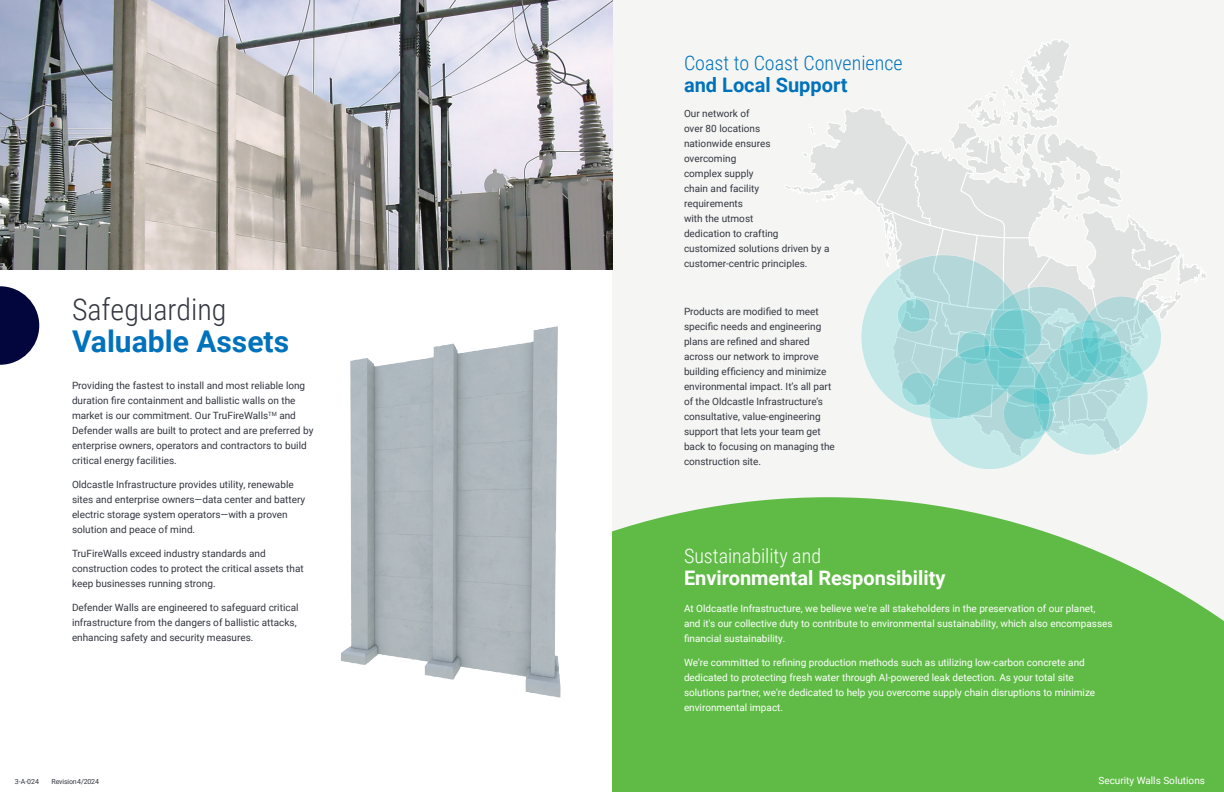
<style>
.page{position:relative;width:1224px;height:792px;background:#fff}
.page>*{position:absolute;margin:0;border:0;box-sizing:border-box;transform-origin:0 0}
.t1{font:700 30px "Roboto";color:#0072bc}
.t2{font:300 30px "Roboto Condensed";color:#323640}
.t3{font:700 20px/22px "Roboto";color:#fff}
.t4{font:300 20px/22px "Roboto Condensed";color:#0072bc}
.t5{font:10px/15px "Roboto";color:#323640}
.t6{font:10px/15px "Roboto";color:#fff}
.t7{font:7px "Roboto";letter-spacing:-.025em;color:#323640}
.s1{font-family:"Roboto";font-weight:700}
.s2{font-family:"Roboto Condensed";font-weight:300}
</style>
<div class="page">
<div style="left:612px;top:0;width:612px;height:792px;background:#f5f6f4"></div>
<svg style="left:612px;top:497px;width:612px;height:295px;background:#6ec057"></svg>
<svg style="left:785px;top:39px;width:421px;height:413px"></svg>
<svg style="left:861px;top:255px;width:165px;height:165px;background:#badedf"></svg>
<svg style="left:984px;top:286px;width:115px;height:118px;background:#b4dadb"></svg>
<svg style="left:1033px;top:337px;width:115px;height:118px;background:#b7dfe0"></svg>
<svg style="left:1060px;top:320px;width:62px;height:64px"></svg>
<svg style="left:993px;top:309px;width:49px;height:50px;background:#80cdd0"></svg>
<div style="left:993px;top:308px;width:50px;height:51px;border:1px solid #fff;border-radius:50%"></div>
<svg style="left:897px;top:299px;width:33px;height:33px"></svg>
<div style="left:897px;top:298px;width:33px;height:34px;border:1px solid #fff;border-radius:50%"></div>
<svg style="left:902px;top:372px;width:32px;height:34px"></svg>
<div style="left:901px;top:372px;width:34px;height:34px;border:1px solid #fff;border-radius:50%"></div>
<svg style="left:957px;top:331px;width:33px;height:34px"></svg>
<div style="left:957px;top:331px;width:33px;height:34px;border:1px solid #fff;border-radius:50%"></div>
<svg style="left:1003px;top:388px;width:51px;height:52px"></svg>
<svg style="left:929px;top:346px;width:121px;height:124px;background:#9ed7d9"></svg>
<svg style="left:1082px;top:296px;width:80px;height:83px;background:#a4d9db"></svg>
<div style="left:1081px;top:296px;width:81px;height:83px;border:1px solid #fff;border-radius:50%"></div>
<img style="left:0;top:0;width:612px;height:270px">
<svg style="left:0;top:286px;width:39px;height:79px"></svg>
<img style="left:341px;top:328px;width:209px;height:352px">
<p class="t2" style="left:72px;top:288px;width:156px">Safeguarding</p>
<p class="t1" style="left:72px;top:320px;width:219px">Valuable Assets</p>
<p class="t5" style="left:72px;top:378px;width:243px">Providing the fastest to install and most reliable long duration fire containment and ballistic walls on the market is our commitment. Our TruFireWalls<sup>TM</sup> and Defender walls are built to protect and are preferred by enterprise owners, operators and contractors to build critical energy facilities.</p>
<p class="t5" style="left:72px;top:477px;width:235px">Oldcastle Infrastructure provides utility, renewable sites and enterprise owners—data center and battery electric storage system operators—with a proven solution and peace of mind.</p>
<p class="t5" style="left:72px;top:546px;width:233px">TruFireWalls exceed industry standards and construction codes to protect the critical assets that keep businesses running strong.</p>
<p class="t5" style="left:72px;top:600px;width:228px">Defender Walls are engineered to safeguard critical infrastructure from the dangers of ballistic attacks, enhancing safety and security measures.</p>
<p class="t7" style="left:15px;top:777px;width:26px">3-A-024</p>
<p class="t7" style="left:52px;top:777px;width:49px">Revision 4/2024</p>
<p class="t4" style="left:684px;top:52px;width:220px">Coast to Coast Convenience <span class="s1">and Local Support</span></p>
<p class="t5" style="left:684px;top:106px;width:147px">Our network of<br>over 80 locations<br>nationwide ensures<br>overcoming<br>complex supply<br>chain and facility<br>requirements<br>with the utmost<br>dedication to crafting customized solutions driven by a customer-centric principles.</p>
<p class="t5" style="left:684px;top:304px;width:152px">Products are modified to meet specific needs and engineering plans are refined and shared across our network to improve building efficiency and minimize environmental impact. It’s all part of the Oldcastle Infrastructure’s consultative, value-engineering support that lets your team get back to focusing on managing the construction site.</p>
<p class="t3" style="left:684px;top:544px;width:263px"><span class="s2">Sustainability and<br></span>Environmental Responsibility</p>
<p class="t6" style="left:684px;top:600px;width:430px">At Oldcastle Infrastructure, we believe we're all stakeholders in the preservation of our planet, and it's our collective duty to contribute to environmental sustainability, which also encompasses financial sustainability.</p>
<p class="t6" style="left:684px;top:654px;width:413px">We’re committed to refining production methods such as utilizing low-carbon concrete and dedicated to protecting fresh water through AI-powered leak detection. As your total site solutions partner, we're dedicated to help you overcome supply chain disruptions to minimize environmental impact.</p>
<p class="t6" style="left:1098px;top:773px;width:108px">Security Walls Solutions</p>
</div>
